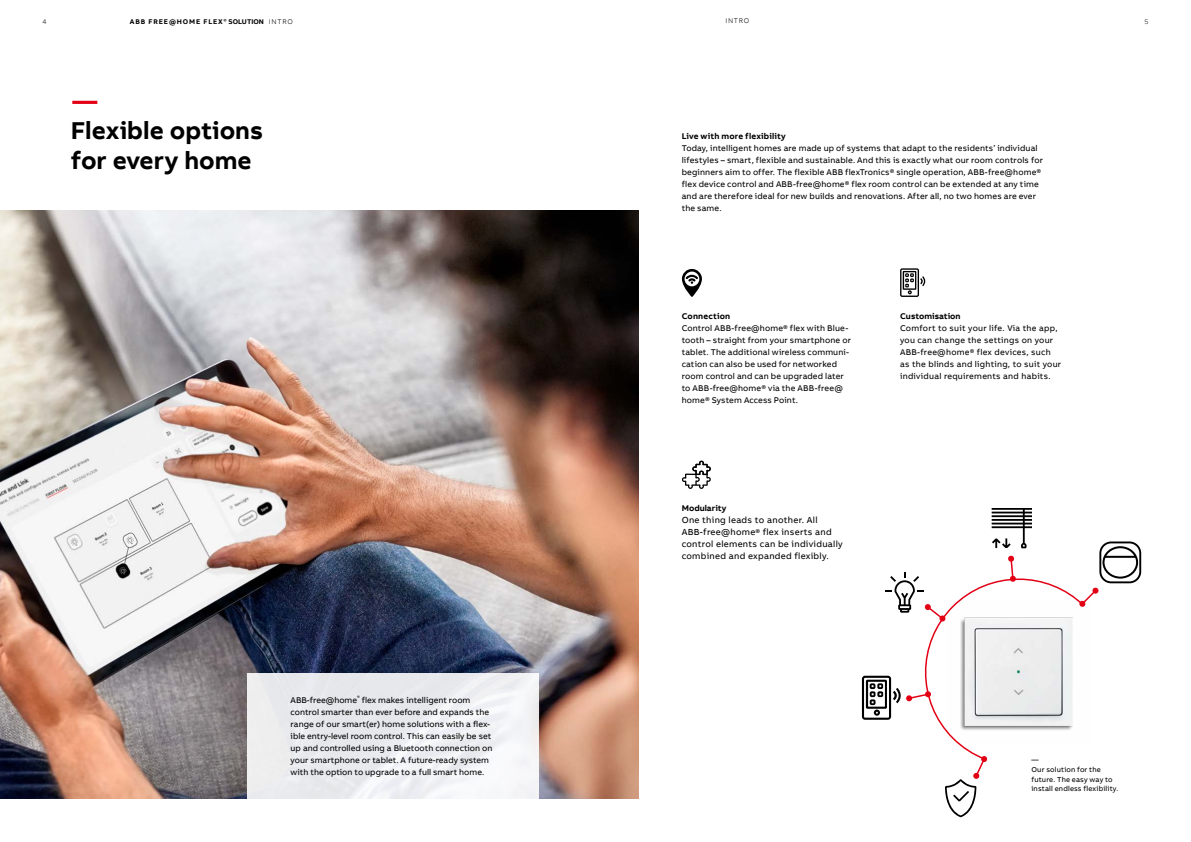
<style>
.page{position:relative;width:1191px;height:842px;background:#fff}
.page>*{position:absolute;margin:0;border:0;box-sizing:border-box;transform-origin:0 0}
.t1{font:700 25px/30px "AB Bvoice";color:#000}
.t2{font:700 25px "AB Bvoice";color:#e30015}
.t3{font:9px/12px "AB Bvoice";letter-spacing:.03em;color:#000}
.t4{font:8.5px/12px "AB Bvoice";letter-spacing:.015em;color:#000}
.t5{font:700 8.5px "AB Bvoice";letter-spacing:.01em;color:#000}
.t6{font:7.3px/9.7px "AB Bvoice";letter-spacing:.02em;color:#000}
.t7{font:700 7px "AB Bvoice";letter-spacing:.12em;color:#000}
.t8{font:300 7px "AB Bvoice";letter-spacing:.1em;color:#000}
.s1{font-weight:400;font-size:6px}
.s2{font-weight:300}
.s3{font-size:8.5px}
</style>
<div class="page">
<img style="left:0;top:211px;width:638px;height:588px">
<svg style="left:247px;top:673px;width:292px;height:126px;fill:#ecedef"></svg>
<svg style="left:682px;top:269px;width:20px;height:28px"></svg>
<svg style="left:900px;top:268px;width:25px;height:29px"></svg>
<svg style="left:682px;top:461px;width:29px;height:28px"></svg>
<div style="left:1099px;top:541px;width:42px;height:42px;border:2px solid #000;border-radius:11px"></div>
<svg style="left:862px;top:508px;width:277px;height:309px"></svg>
<img style="left:946px;top:600px;width:144px;height:143px">
<p class="t8" style="left:43px;top:17px;width:6px">4</p>
<p class="t7" style="left:130px;top:17px;width:165px">ABB FREE@HOME FLEX<span class="s1">®</span> SOLUTION <span class="s2">INTRO</span></p>
<h1 class="t2" style="left:73px;top:84px;width:26px">—</h1>
<h1 class="t1" style="left:71px;top:115px;width:194px">Flexible options for every home</h1>
<p class="t4" style="left:291px;top:694px;width:203px">ABB-free@home<sup>®</sup> flex makes intelligent room control smarter than ever before and expands the range of our smart(er) home solutions with a flex&shy;ible entry-level room control. This can easily be set up and controlled using a Bluetooth connection on your smartphone or tablet. A future-ready system with the option to upgrade to a full smart home.</p>
<p class="t8" style="left:725px;top:17px;width:25px">INTRO</p>
<p class="t8" style="left:1144px;top:17px;width:5px">5</p>
<p class="t5" style="left:681px;top:130px;width:106px">Live with more flexibility</p>
<p class="t4" style="left:681px;top:142px;width:363px">Today, intelligent homes are made up of systems that adapt to the residents’ individual lifestyles – smart, flexible and sustainable. And this is exactly what our room controls for beginners aim to offer. The flexible ABB flexTronics® single operation, ABB-free@home® flex device control and ABB-free@home® flex room control can be extended at any time and are therefore ideal for new builds and renovations. After all, no two homes are ever the same.</p>
<p class="t5" style="left:681px;top:310px;width:50px">Connection</p>
<p class="t4" style="left:681px;top:322px;width:171px">Control ABB-free@home® flex with Blue&shy;tooth – straight from your smartphone or tablet. The additional wireless communi&shy;cation can also be used for networked room control and can be upgraded later to ABB-free@home® via the ABB-free@ home® System Access Point.</p>
<p class="t5" style="left:681px;top:502px;width:46px">Modularity</p>
<p class="t3" style="left:681px;top:514px;width:162px">One thing leads to another. All ABB-free@home<span class="s3">®</span> flex inserts and control elements can be individually combined and expanded flexibly.</p>
<p class="t5" style="left:900px;top:310px;width:62px">Customisation</p>
<p class="t4" style="left:900px;top:322px;width:163px">Comfort to suit your life. Via the app, you can change the settings on your ABB-free@home® flex devices, such as the blinds and lighting, to suit your individual requirements and habits.</p>
<p class="t6" style="left:1031px;top:755px;width:88px">—<br>Our solution for the future. The easy way to install endless flexibility.</p>
</div>
